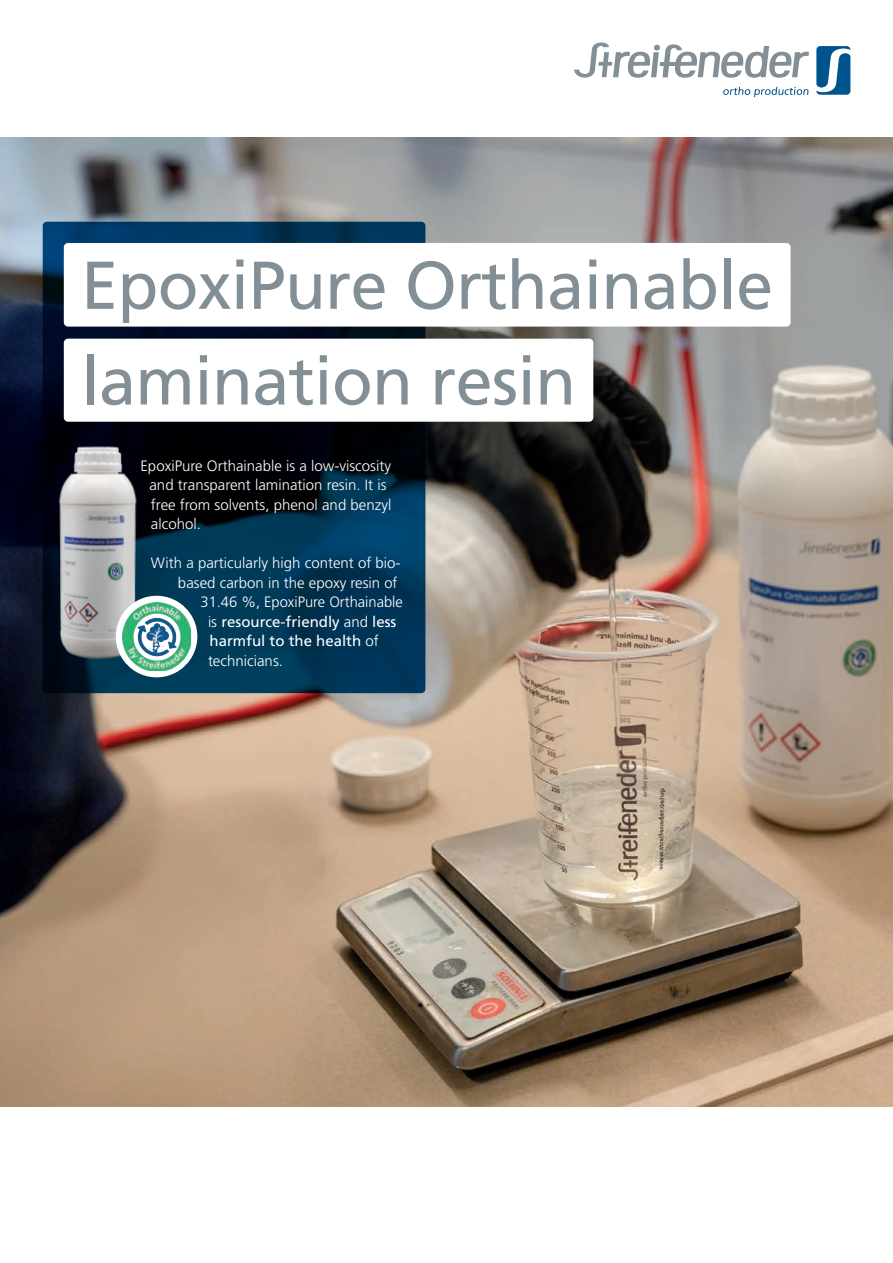
<style>
.page{position:relative;width:893px;height:1263px;background:#fff}
.page>*{position:absolute;margin:0;border:0;box-sizing:border-box;transform-origin:0 0}
.t1{font:67.5px/95.7px "Frutiger LT Pro";letter-spacing:-.01em;color:#828f96}
.t2{font:300 15px/19.5px "Frutiger LT Pro";color:#fff}
.t3{font:15px "Frutiger LT Pro";color:#fff}
.s1{font-weight:300}
</style>
<div class="page">
<img style="left:0;top:137px;width:893px;height:969px">
<svg style="left:816px;top:46px;width:34px;height:49px"></svg>
<svg style="left:723px;top:87px;width:85px;height:10px"></svg>
<svg style="left:574px;top:43px;width:235px;height:35px"></svg>
<svg style="left:43px;top:222px;width:382px;height:471px;background:#002740"></svg>
<div style="left:64px;top:243px;width:726px;height:84px;background:#fff;border-radius:4px"></div>
<div style="left:64px;top:339px;width:529px;height:83px;background:#fff;border-radius:4px"></div>
<img style="left:21px;top:435px;width:140px;height:242px">
<div style="left:116px;top:596px;width:81px;height:81px;background:#fff;border-radius:50%"></div>
<img style="left:122px;top:602px;width:69px;height:69px">
<h1 class="t1" style="left:81px;top:238px;width:694px">EpoxiPure Orthainable lamination resin</h1>
<p class="t2" style="left:149px;top:456px;width:243px;text-indent:-9px">EpoxiPure Orthainable is a low-viscosity and transparent lamination resin. It is free from solvents, phenol and benzyl alcohol.</p>
<p class="t2" style="left:151px;top:554px;width:251px">With a particularly high content of bio-</p>
<p class="t2" style="left:178px;top:573px;width:221px">based carbon in the epoxy resin of</p>
<p class="t2" style="left:200px;top:593px;width:204px">31.46 %, EpoxiPure Orthainable</p>
<p class="t3" style="left:208px;top:613px;width:190px"><span class="s1">is</span> resource-friendly <span class="s1">and</span> less</p>
<p class="t3" style="left:209px;top:632px;width:171px">harmful to the health <span class="s1">of</span></p>
<p class="t2" style="left:208px;top:651px;width:76px">technicians.</p>
</div>
